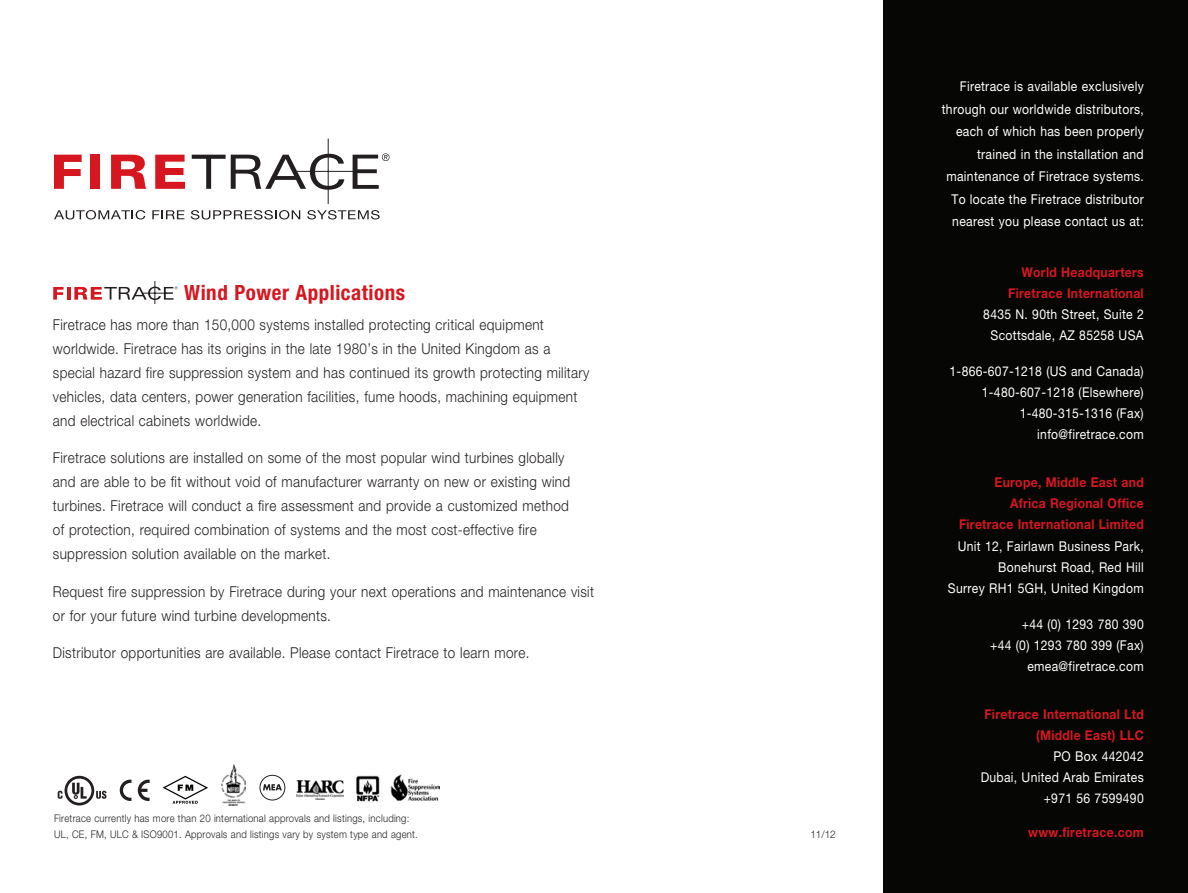
<style>
.page{position:relative;width:1188px;height:893px;background:#fff}
.page>*{position:absolute;margin:0;border:0;box-sizing:border-box;transform-origin:0 0}
.t1{font:700 condensed 21px "Helvetica Neue LT Std";letter-spacing:.025em;color:#d7171f}
.t2{font:300 15px/24px "Helvetica Neue LT Std";letter-spacing:.025em;color:#231f20;scale:.9 1}
.t3{font:13.5px/21px "Helvetica Neue LT Std";letter-spacing:.025em;color:#fff;text-align:right;scale:.9 1}
.t4{font:700 13.5px/21px "Helvetica Neue LT Std";letter-spacing:.025em;color:#d7171f;text-align:right;scale:.9 1}
.t5{font:300 10.5px/16.6px "Helvetica Neue LT Std";letter-spacing:.025em;color:#231f20;scale:.9 1}
.t6{font:300 10.5px "Helvetica Neue LT Std";letter-spacing:.025em;color:#231f20;scale:.95 1}
</style>
<div class="page">
<svg style="left:54px;top:210px;width:91px;height:9px"></svg>
<svg style="left:152px;top:210px;width:32px;height:9px"></svg>
<svg style="left:191px;top:210px;width:109px;height:9px"></svg>
<svg style="left:307px;top:210px;width:73px;height:9px"></svg>
<svg style="left:54px;top:155px;width:28px;height:34px"></svg>
<div style="left:90px;top:155px;width:10px;height:34px;background:#d7171f"></div>
<svg style="left:111px;top:155px;width:35px;height:34px"></svg>
<svg style="left:155px;top:155px;width:30px;height:34px"></svg>
<svg style="left:192px;top:154px;width:152px;height:36px"></svg>
<hr style="left:295px;top:171px;width:66px;height:1px;background:#231f20">
<hr style="left:328px;top:139px;width:1px;height:65px;background:#231f20">
<svg style="left:353px;top:153px;width:37px;height:36px"></svg>
<svg style="left:96px;top:791px;width:10px;height:8px"></svg>
<svg style="left:65px;top:776px;width:29px;height:29px"></svg>
<svg style="left:67px;top:778px;width:24px;height:25px"></svg>
<svg style="left:72px;top:783px;width:15px;height:16px"></svg>
<svg style="left:58px;top:791px;width:5px;height:8px"></svg>
<svg style="left:138px;top:780px;width:12px;height:21px"></svg>
<svg style="left:120px;top:780px;width:11px;height:21px"></svg>
<svg style="left:163px;top:776px;width:45px;height:28px"></svg>
<svg style="left:263px;top:784px;width:19px;height:6px"></svg>
<div style="left:259px;top:775px;width:26px;height:25px;border:1px solid #222323;border-radius:50%"></div>
<img style="left:297px;top:781px;width:47px;height:19px">
<img style="left:221px;top:765px;width:24px;height:40px">
<img style="left:391px;top:774px;width:48px;height:26px">
<img style="left:356px;top:776px;width:24px;height:26px">
<svg style="left:53px;top:281px;width:125px;height:22px"></svg>
<div style="left:884px;top:0;width:304px;height:893px;background:#060604"></div>
<h1 class="t1" style="left:184px;top:279px;width:222px">Wind Power Applications</h1>
<p class="t2" style="left:53px;top:312px;width:598px">Firetrace has more than 150,000 systems installed protecting critical equipment worldwide. Firetrace has its origins in the late 1980’s in the United Kingdom as a special hazard fire suppression system and has continued its growth protecting military vehicles, data centers, power generation facilities, fume hoods, machining equipment and electrical cabinets worldwide.</p>
<p class="t2" style="left:53px;top:445px;width:576px">Firetrace solutions are installed on some of the most popular wind turbines globally and are able to be fit without void of manufacturer warranty on new or existing wind turbines. Firetrace will conduct a fire assessment and provide a customized method of protection, required combination of systems and the most cost-effective fire suppression solution available on the market.</p>
<p class="t2" style="left:53px;top:579px;width:603px">Request fire suppression by Firetrace during your next operations and maintenance visit or for your future wind turbine developments.</p>
<p class="t2" style="left:53px;top:640px;width:531px">Distributor opportunities are available. Please contact Firetrace to learn more.</p>
<p class="t5" style="left:54px;top:809px;width:406px">Firetrace currently has more than 20 international approvals and listings, including:<br>UL, CE, FM, ULC &amp; ISO9001. Approvals and listings vary by system type and agent.</p>
<p class="t6" style="left:810px;top:828px;width:28px">11/12</p>
<p class="t3" style="left:942px;top:75px;width:226px;line-height:22.5px">Firetrace is available exclusively through our worldwide distributors, each of which has been properly trained in the installation and maintenance of Firetrace systems.<br>To locate the Firetrace distributor nearest you please contact us at:</p>
<p class="t4" style="left:1008px;top:262px;width:152px">World Headquarters<br>Firetrace International</p>
<p class="t3" style="left:983px;top:304px;width:180px;text-align:center">8435 N. 90th Street, Suite 2<br>Scottsdale, AZ 85258 USA</p>
<p class="t3" style="left:950px;top:361px;width:217px">1-866-607-1218 (US and Canada)<br>1-480-607-1218 (Elsewhere)<br>1-480-315-1316 (Fax) info@firetrace.com</p>
<p class="t4" style="left:959px;top:472px;width:207px">Europe, Middle East and<br>Africa Regional Office<br>Firetrace International Limited</p>
<p class="t3" style="left:948px;top:535px;width:219px">Unit 12, Fairlawn Business Park,<br>Bonehurst Road, Red Hill<br>Surrey RH1 5GH, United Kingdom</p>
<p class="t3" style="left:990px;top:613px;width:172px">+44 (0) 1293 780 390<br>+44 (0) 1293 780 399 (Fax) emea@firetrace.com</p>
<p class="t4" style="left:984px;top:703px;width:178px">Firetrace International Ltd (Middle East) LLC</p>
<p class="t3" style="left:981px;top:745px;width:183px">PO Box 442042<br>Dubai, United Arab Emirates +971 56 7599490</p>
<p class="t4" style="left:1028px;top:821px;width:130px">www.firetrace.com</p>
</div>
